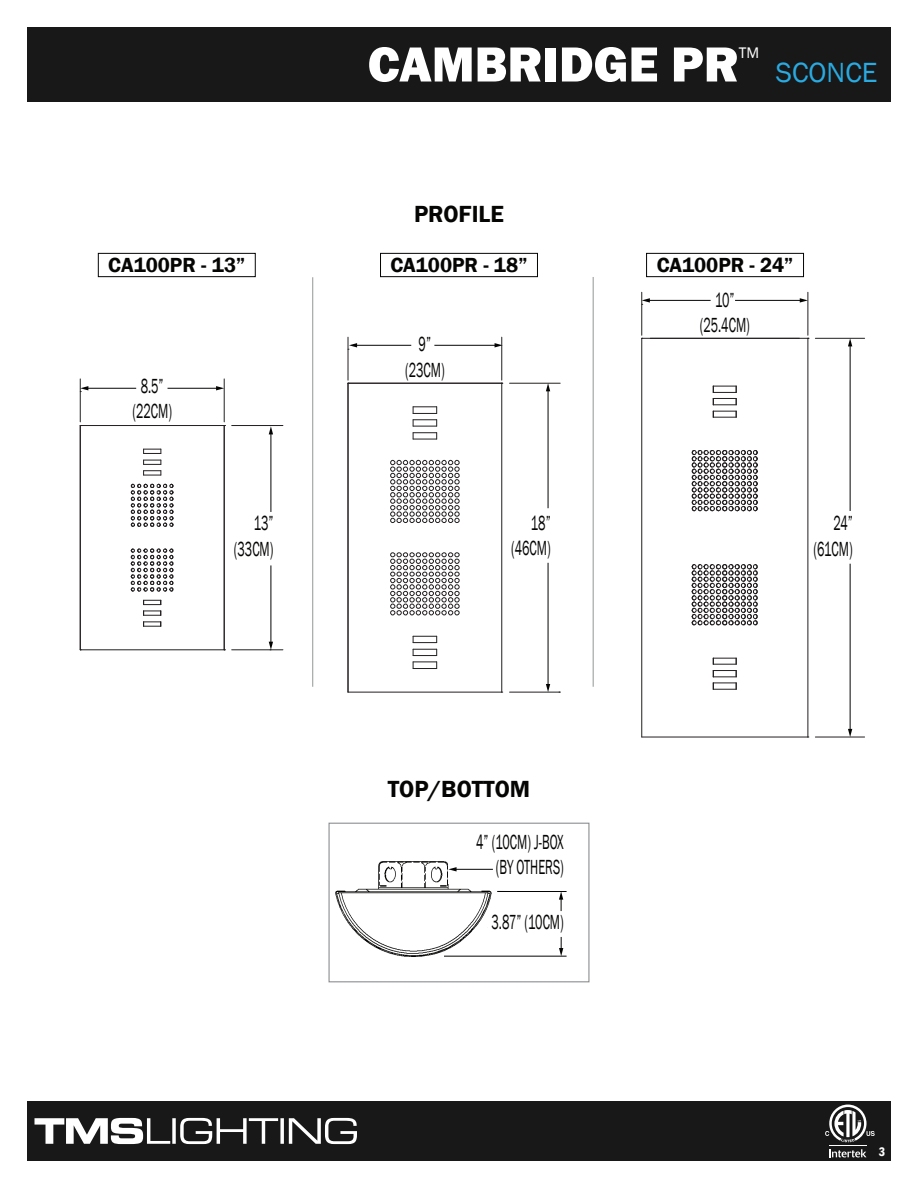
<style>
.page{position:relative;width:918px;height:1188px;background:#fff}
.page>*{position:absolute;margin:0;border:0;box-sizing:border-box;transform-origin:0 0}
.t1{font:800 51px "Franklin Gothic";color:#fff}
.t2{font:28.5px "Franklin Gothic";color:#29aae1}
.t3{font:600 24px "Franklin Gothic";color:#050504}
.t4{font:21px/25.2px "Franklin Gothic";color:#040503;text-align:right;scale:.6 1}
.t5{font:600 21px "Franklin Gothic";color:#050504}
.t6{font:15.75px "Franklin Gothic";color:#fff}
.t7{font:600 condensed 12.75px "Franklin Gothic";color:#fff}
</style>
<div class="page">
<div style="left:27px;top:27px;width:864px;height:75px;background:#181818"></div>
<div style="left:27px;top:1101px;width:864px;height:60px;background:#181818"></div>
<svg style="left:829px;top:1149px;width:37px;height:8px"></svg>
<hr style="left:829px;top:1145px;width:38px;height:1px;background:#fff">
<svg style="left:825px;top:1105px;width:50px;height:37px"></svg>
<svg style="left:34px;top:1118px;width:323px;height:26px"></svg>
<hr style="left:808px;top:338px;width:1px;height:399px;background:#231f20">
<hr style="left:642px;top:338px;width:166px;height:1px;background:#231f20">
<hr style="left:815px;top:338px;width:50px;height:1px;background:#231f20">
<hr style="left:815px;top:737px;width:50px;height:1px;background:#231f20">
<hr style="left:642px;top:737px;width:166px;height:1px;background:#231f20">
<hr style="left:641px;top:338px;width:1px;height:399px;background:#231f20">
<hr style="left:808px;top:292px;width:1px;height:43px;background:#231f20">
<hr style="left:641px;top:292px;width:1px;height:43px;background:#231f20">
<svg style="left:713px;top:386px;width:24px;height:32px"></svg>
<svg style="left:713px;top:658px;width:24px;height:32px"></svg>
<svg style="left:692px;top:564px;width:66px;height:62px"></svg>
<svg style="left:692px;top:450px;width:66px;height:61px"></svg>
<hr style="left:224px;top:426px;width:1px;height:224px;background:#231f20">
<hr style="left:80px;top:425px;width:144px;height:1px;background:#231f20">
<hr style="left:80px;top:426px;width:1px;height:224px;background:#231f20">
<hr style="left:80px;top:650px;width:144px;height:1px;background:#231f20">
<svg style="left:143px;top:449px;width:19px;height:5px"></svg>
<svg style="left:143px;top:460px;width:19px;height:16px"></svg>
<svg style="left:143px;top:622px;width:19px;height:5px"></svg>
<svg style="left:143px;top:611px;width:19px;height:5px"></svg>
<svg style="left:143px;top:600px;width:19px;height:5px"></svg>
<svg style="left:131px;top:549px;width:42px;height:42px"></svg>
<svg style="left:131px;top:484px;width:42px;height:43px"></svg>
<hr style="left:502px;top:383px;width:1px;height:309px;background:#231f20">
<hr style="left:348px;top:383px;width:1px;height:309px;background:#231f20">
<hr style="left:348px;top:692px;width:154px;height:1px;background:#231f20">
<hr style="left:348px;top:383px;width:154px;height:1px;background:#231f20">
<svg style="left:413px;top:662px;width:24px;height:7px"></svg>
<svg style="left:413px;top:636px;width:24px;height:7px"></svg>
<svg style="left:413px;top:649px;width:24px;height:7px"></svg>
<svg style="left:390px;top:553px;width:69px;height:62px"></svg>
<svg style="left:390px;top:460px;width:69px;height:63px"></svg>
<svg style="left:413px;top:420px;width:24px;height:20px"></svg>
<svg style="left:413px;top:407px;width:24px;height:7px"></svg>
<div style="left:98px;top:253px;width:158px;height:24px;border:1px solid #040503"></div>
<div style="left:380px;top:253px;width:158px;height:24px;border:1px solid #040503"></div>
<div style="left:646px;top:253px;width:158px;height:24px;border:1px solid #040503"></div>
<hr style="left:312px;top:277px;width:1px;height:410px;background:#939598">
<hr style="left:593px;top:277px;width:1px;height:410px;background:#939598">
<hr style="left:232px;top:425px;width:51px;height:1px;background:#231f20">
<hr style="left:232px;top:650px;width:51px;height:1px;background:#231f20">
<hr style="left:224px;top:379px;width:1px;height:43px;background:#231f20">
<hr style="left:80px;top:379px;width:1px;height:43px;background:#231f20">
<hr style="left:510px;top:383px;width:50px;height:1px;background:#231f20">
<hr style="left:510px;top:692px;width:50px;height:1px;background:#231f20">
<hr style="left:502px;top:337px;width:1px;height:43px;background:#231f20">
<hr style="left:348px;top:337px;width:1px;height:43px;background:#231f20">
<hr style="left:271px;top:433px;width:1px;height:79px;background:#040503">
<svg style="left:269px;top:426px;width:4px;height:8px"></svg>
<hr style="left:271px;top:565px;width:1px;height:78px;background:#040503">
<svg style="left:269px;top:642px;width:4px;height:9px"></svg>
<hr style="left:168px;top:388px;width:50px;height:1px;background:#040503">
<svg style="left:216px;top:386px;width:8px;height:4px"></svg>
<hr style="left:87px;top:388px;width:49px;height:1px;background:#040503">
<svg style="left:80px;top:386px;width:8px;height:6px"></svg>
<hr style="left:548px;top:390px;width:1px;height:118px;background:#040503">
<svg style="left:546px;top:383px;width:4px;height:8px"></svg>
<hr style="left:548px;top:563px;width:1px;height:122px;background:#040503">
<svg style="left:546px;top:684px;width:4px;height:8px"></svg>
<hr style="left:434px;top:345px;width:62px;height:1px;background:#040503">
<svg style="left:495px;top:343px;width:8px;height:4px"></svg>
<hr style="left:356px;top:345px;width:55px;height:1px;background:#040503">
<svg style="left:348px;top:343px;width:9px;height:7px"></svg>
<hr style="left:735px;top:300px;width:66px;height:1px;background:#040503">
<svg style="left:800px;top:298px;width:8px;height:5px"></svg>
<hr style="left:648px;top:300px;width:63px;height:1px;background:#040503">
<svg style="left:642px;top:298px;width:8px;height:7px"></svg>
<hr style="left:850px;top:345px;width:1px;height:166px;background:#040503">
<svg style="left:848px;top:338px;width:4px;height:8px"></svg>
<hr style="left:850px;top:564px;width:1px;height:166px;background:#040503">
<svg style="left:848px;top:729px;width:4px;height:8px"></svg>
<div style="left:328px;top:823px;width:262px;height:159px;border:1px solid #8d8f92"></div>
<img style="left:336px;top:861px;width:133px;height:96px">
<div style="left:449px;top:844px;width:137px;height:39px;background:#fff"></div>
<hr style="left:455px;top:869px;width:38px;height:1px;background:#040503">
<svg style="left:448px;top:867px;width:9px;height:4px"></svg>
<svg style="left:433px;top:889px;width:134px;height:68px"></svg>
<hr style="left:497px;top:891px;width:70px;height:1px;background:#040503">
<hr style="left:444px;top:956px;width:123px;height:1px;background:#040503">
<h1 class="t1" style="left:368px;top:31px;width:373px">CAMBRIDGE PR</h1>
<p class="t6" style="left:739px;top:42px;width:22px">TM</p>
<h2 class="t2" style="left:776px;top:54px;width:103px">SCONCE</h2>
<p class="t3" style="left:414px;top:199px;width:91px">PROFILE</p>
<p class="t5" style="left:108px;top:252px;width:139px">CA100PR - 13”</p>
<p class="t5" style="left:390px;top:252px;width:139px">CA100PR - 18”</p>
<p class="t5" style="left:657px;top:252px;width:138px">CA100PR - 24”</p>
<p class="t4" style="left:132px;top:374px;width:68px;text-align:center">8.5” (22CM)</p>
<p class="t4" style="left:234px;top:511px;width:68px">13” (33CM)</p>
<p class="t4" style="left:405px;top:332px;width:68px;text-align:center">9” (23CM)</p>
<p class="t4" style="left:511px;top:510px;width:68px">18” (46CM)</p>
<p class="t3" style="left:388px;top:774px;width:144px">TOP/BOTTOM</p>
<p class="t4" style="left:476px;top:830px;width:148px">4” (10CM) J-BOX (BY OTHERS)</p>
<p class="t4" style="left:492px;top:910px;width:122px">3.87” (10CM)</p>
<p class="t4" style="left:700px;top:287px;width:85px;text-align:center">10” (25.4CM)</p>
<p class="t4" style="left:814px;top:511px;width:67px">24” (61CM)</p>
<p class="t7" style="left:879px;top:1143px;width:8px">3</p>
</div>
